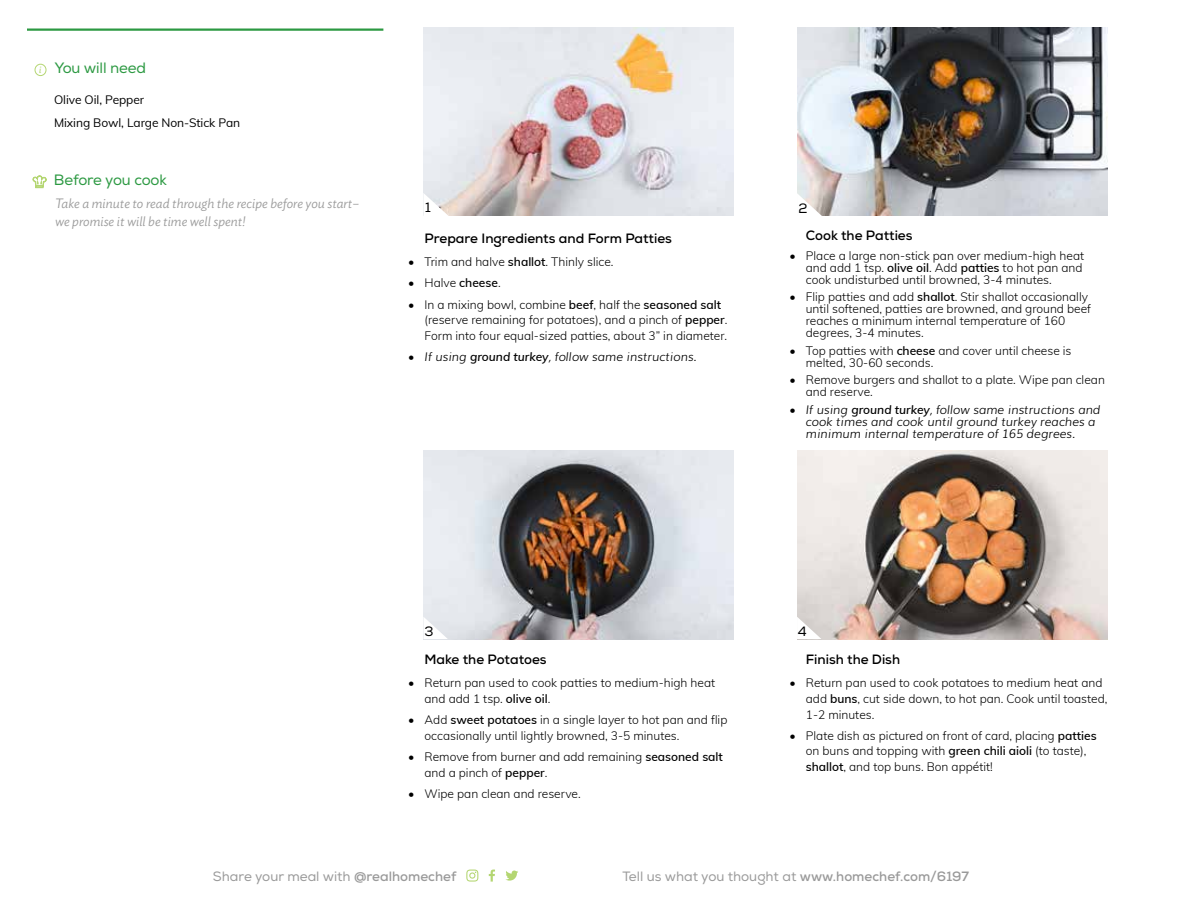
<style>
.page{position:relative;width:1188px;height:918px;background:#fff}
.page>*{position:absolute;margin:0;border:0;box-sizing:border-box;transform-origin:0 0}
.t1{font:15px "Nexa";letter-spacing:-.01em;color:#2c9942}
.t2{font:italic 300 13.5px/18px "Ideal Sans";color:#9a9a9a}
.t3{font:700 13.5px "Nexa";color:#000}
.t4{font:13.5px "Nexa";color:#9a9a9a}
.t5{font:13.5px "Nexa";color:#000}
.t6{font:300 12px/15.8px "Muli";color:#000}
.t7{font:italic 300 12px/12px "Muli";color:#000}
.t8{font:12px/23.2px "Muli";letter-spacing:-.005em;color:#000}
.t9{font:italic 9.3px "Ideal Sans";color:#b4d672}
.s1{font-weight:600}
.s2{font-style:normal}
.s3{font-weight:700}
</style>
<div class="page">
<img style="left:423px;top:450px;width:311px;height:189px">
<img style="left:797px;top:450px;width:311px;height:189px">
<img style="left:423px;top:27px;width:311px;height:189px">
<img style="left:797px;top:27px;width:311px;height:189px">
<svg style="left:423px;top:193px;width:26px;height:23px"></svg>
<svg style="left:797px;top:193px;width:25px;height:23px"></svg>
<svg style="left:423px;top:617px;width:25px;height:22px"></svg>
<svg style="left:797px;top:617px;width:24px;height:22px"></svg>
<hr style="left:27px;top:28px;width:356px;height:3px;background:#2c9942">
<div style="left:35px;top:64px;width:11px;height:12px;border:1px solid #b4d672;border-radius:50%"></div>
<svg style="left:33px;top:176px;width:14px;height:12px"></svg>
<svg style="left:489px;top:870px;width:6px;height:12px"></svg>
<svg style="left:466px;top:870px;width:12px;height:12px"></svg>
<svg style="left:505px;top:871px;width:13px;height:10px"></svg>
<p class="t9" style="left:39px;top:63px;width:4px">i</p>
<p class="t1" style="left:55px;top:59px;width:93px">You will need</p>
<p class="t8" style="left:54px;top:87px;width:188px">Olive Oil, Pepper<br>Mixing Bowl, Large Non-Stick Pan</p>
<p class="t1" style="left:54px;top:171px;width:114px">Before you cook</p>
<p class="t2" style="left:55px;top:193px;width:306px">Take a minute to read through the recipe before you start– we promise it will be time well spent!</p>
<p class="t5" style="left:425px;top:200px;width:7px">1</p>
<p class="t3" style="left:425px;top:230px;width:249px">Prepare Ingredients and Form Patties</p>
<p class="t6" style="left:408px;top:254px;width:207px">• Trim and halve <span class="s1">shallot</span>. Thinly slice.</p>
<p class="t6" style="left:408px;top:275px;width:94px">• Halve <span class="s1">cheese</span>.</p>
<p class="t6" style="left:425px;top:296px;width:304px;text-indent:-16px">• In a mixing bowl, combine <span class="s1">beef</span>, half the <span class="s1">seasoned salt </span>(reserve remaining for potatoes), and a pinch of <span class="s1">pepper</span>.<br>Form into four equal-sized patties, about 3” in diameter.</p>
<p class="t7" style="left:408px;top:350px;width:290px"><span class="s2">•</span> If using <span class="s1">ground turkey</span>, follow same instructions.</p>
<p class="t5" style="left:798px;top:200px;width:11px">2</p>
<p class="t3" style="left:806px;top:227px;width:108px">Cook the Patties</p>
<p class="t6" style="left:806px;top:249px;width:280px;line-height:12px;text-indent:-16px">• Place a large non-stick pan over medium-high heat and add 1 tsp. <span class="s1">olive oil</span>. Add <span class="s1">patties</span> to hot pan and cook undisturbed until browned, 3-4 minutes.</p>
<p class="t6" style="left:806px;top:291px;width:287px;line-height:12px;text-indent:-16px">• Flip patties and add <span class="s1">shallot</span>. Stir shallot occasionally until softened, patties are browned, and ground beef reaches a minimum internal temperature of 160 degrees, 3-4 minutes.</p>
<p class="t6" style="left:806px;top:344px;width:267px;line-height:12px;text-indent:-16px">• Top patties with <span class="s1">cheese</span> and cover until cheese is melted, 30-60 seconds.</p>
<p class="t6" style="left:806px;top:373px;width:301px;line-height:12px;text-indent:-16px">• Remove burgers and shallot to a plate. Wipe pan clean and reserve.</p>
<p class="t7" style="left:806px;top:402px;width:296px;text-indent:-16px"><span class="s2">•</span> If using <span class="s1">ground turkey</span>, follow same instructions and cook times and cook until ground turkey reaches a minimum internal temperature of 165 degrees.</p>
<p class="t5" style="left:424px;top:623px;width:11px">3</p>
<p class="t5" style="left:798px;top:623px;width:10px">4</p>
<p class="t3" style="left:425px;top:651px;width:124px">Make the Potatoes</p>
<p class="t6" style="left:425px;top:674px;width:292px;text-indent:-16px">• Return pan used to cook patties to medium-high heat and add 1 tsp. <span class="s1">olive oil</span>.</p>
<p class="t6" style="left:425px;top:711px;width:304px;text-indent:-16px">• Add <span class="s1">sweet potatoes</span> in a single layer to hot pan and flip occasionally until lightly browned, 3-5 minutes.</p>
<p class="t6" style="left:425px;top:748px;width:300px;text-indent:-16px">• Remove from burner and add remaining <span class="s1">seasoned salt </span>and a pinch of <span class="s1">pepper</span>.</p>
<p class="t6" style="left:408px;top:785px;width:174px">• Wipe pan clean and reserve.</p>
<p class="t3" style="left:806px;top:650px;width:96px">Finish the Dish</p>
<p class="t6" style="left:806px;top:674px;width:303px;text-indent:-16px">• Return pan used to cook potatoes to medium heat and add <span class="s1">buns</span>, cut side down, to hot pan. Cook until toasted,<br>1-2 minutes.</p>
<p class="t6" style="left:806px;top:727px;width:292px;text-indent:-16px">• Plate dish as pictured on front of card, placing <span class="s1">patties </span>on buns and topping with <span class="s1">green chili aioli</span> (to taste), <span class="s1">shallot</span>, and top buns. Bon appétit!</p>
<p class="t4" style="left:213px;top:868px;width:245px">Share your meal with <span class="s3">@realhomechef</span></p>
<p class="t4" style="left:622px;top:868px;width:348px">Tell us what you thought at <span class="s3">www.homechef.com/6197</span></p>
</div>
